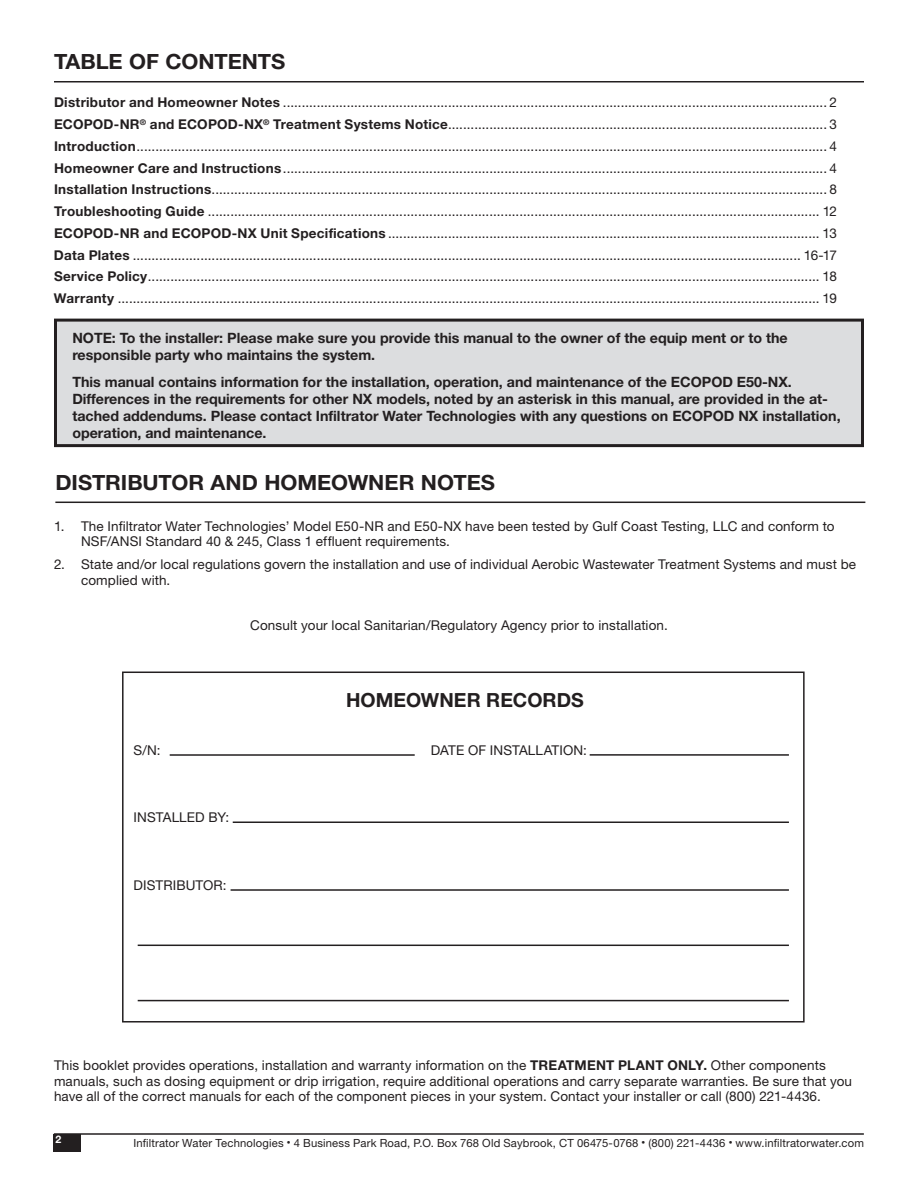
<style>
.page{position:relative;width:918px;height:1188px;background:#fff}
.page>*{position:absolute;margin:0;border:0;box-sizing:border-box;transform-origin:0 0}
.t1{font:700 21px "Helvetica Neue LT Pro";letter-spacing:-.005em;color:#231f20;scale:1.04 1}
.DELTA_-_Header_-_MANUAL{font:700 19.5px "Helvetica Neue LT Pro";color:#231f20}
.t2{font:700 14.25px/17.1px "Helvetica Neue LT Pro";color:#231f20}
.DELTA_-_Bullets_-_MANUAL{font:13.5px/15.8px "Helvetica Neue LT Pro";letter-spacing:.01em;color:#231f20}
.DELTA_-_Paragraph_-_MANUAL{font:13.5px "Helvetica Neue LT Pro";letter-spacing:.005em;color:#231f20}
.t3{font:11.25px "Helvetica Neue LT Pro";letter-spacing:.015em;color:#231f20}
.t4{font:700 10.5px "Helvetica Neue LT Pro";color:#fff}
.s1{font-weight:700}
.s2{font-size:7.5px}
</style>
<div class="page">
<div style="left:56px;top:320px;width:806px;height:126px;background:#dcdddf"></div>
<div style="left:54px;top:319px;width:810px;height:128px;border:3px solid #231f20"></div>
<hr style="left:54px;top:1133px;width:810px;height:2px;background:#231f20">
<div style="left:54px;top:1134px;width:27px;height:18px;background:#231f20"></div>
<hr style="left:54px;top:81px;width:810px;height:1px;background:#231f20">
<hr style="left:55px;top:502px;width:810px;height:1px;background:#231f20">
<div style="left:122px;top:672px;width:683px;height:351px;border:2px solid #231f20"></div>
<hr style="left:170px;top:754px;width:245px;height:2px;background:#231f20">
<hr style="left:590px;top:754px;width:199px;height:2px;background:#231f20">
<hr style="left:233px;top:822px;width:556px;height:1px;background:#231f20">
<hr style="left:231px;top:889px;width:558px;height:2px;background:#231f20">
<hr style="left:138px;top:945px;width:651px;height:1px;background:#231f20">
<hr style="left:138px;top:1000px;width:651px;height:1px;background:#231f20">
<p class="t1" style="left:54px;top:49px;width:224px">TABLE OF CONTENTS</p>
<p class="DELTA_-_Bullets_-_MANUAL" style="left:54px;top:94px;width:784px"><span class="s1">Distributor and Homeowner Notes</span> ................................................................................................................................................. 2</p>
<p class="DELTA_-_Bullets_-_MANUAL" style="left:54px;top:116px;width:785px"><span class="s1">ECOPOD-NR</span><sup>®</sup> <span class="s1">and ECOPOD-NX</span><sup>®</sup> <span class="s1">Treatment Systems Notice</span>..................................................................................................... 3</p>
<p class="DELTA_-_Bullets_-_MANUAL" style="left:54px;top:138px;width:784px"><span class="s1">Introduction</span>........................................................................................................................................................................................ 4</p>
<p class="DELTA_-_Bullets_-_MANUAL" style="left:54px;top:160px;width:784px"><span class="s1">Homeowner Care and Instructions</span>................................................................................................................................................. 4</p>
<p class="DELTA_-_Bullets_-_MANUAL" style="left:54px;top:181px;width:784px"><span class="s1">Installation Instructions</span>.................................................................................................................................................................... 8</p>
<p class="DELTA_-_Bullets_-_MANUAL" style="left:54px;top:203px;width:785px"><span class="s1">Troubleshooting Guide</span> ................................................................................................................................................................... 12</p>
<p class="DELTA_-_Bullets_-_MANUAL" style="left:54px;top:225px;width:784px"><span class="s1">ECOPOD-NR and ECOPOD-NX Unit Specifications</span> ................................................................................................................... 13</p>
<p class="DELTA_-_Bullets_-_MANUAL" style="left:54px;top:247px;width:785px"><span class="s1">Data Plates</span> .................................................................................................................................................................................. 16-17</p>
<p class="DELTA_-_Bullets_-_MANUAL" style="left:54px;top:268px;width:784px"><span class="s1">Service Policy</span>................................................................................................................................................................................... 18</p>
<p class="DELTA_-_Bullets_-_MANUAL" style="left:54px;top:290px;width:785px"><span class="s1">Warranty</span> ........................................................................................................................................................................................... 19</p>
<p class="t2" style="left:72px;top:329px;width:717px">NOTE: To the installer: Please make sure you provide this manual to the owner of the equip ment or to the responsible party who maintains the system.</p>
<p class="t2" style="left:72px;top:373px;width:770px">This manual contains information for the installation, operation, and maintenance of the ECOPOD E50-NX.<br>Differences in the requirements for other NX models, noted by an asterisk in this manual, are provided in the at&shy;tached addendums. Please contact Infiltrator Water Technologies with any questions on ECOPOD NX installation, operation, and maintenance.</p>
<p class="t1" style="left:55px;top:469px;width:424px">DISTRIBUTOR AND HOMEOWNER NOTES</p>
<p class="DELTA_-_Bullets_-_MANUAL" style="left:81px;top:518px;width:755px;text-indent:-27px">1. The Infiltrator Water Technologies’ Model E50-NR and E50-NX have been tested by Gulf Coast Testing, LLC and conform to<br>NSF/ANSI Standard 40 &amp; 245, Class 1 effluent requirements.</p>
<p class="DELTA_-_Bullets_-_MANUAL" style="left:81px;top:556px;width:777px;text-indent:-27px">2. State and/or local regulations govern the installation and use of individual Aerobic Wastewater Treatment Systems and must be complied with.</p>
<p class="DELTA_-_Bullets_-_MANUAL" style="left:250px;top:617px;width:419px">Consult your local Sanitarian/Regulatory Agency prior to installation.</p>
<p class="DELTA_-_Header_-_MANUAL" style="left:346px;top:688px;width:239px">HOMEOWNER RECORDS</p>
<p class="DELTA_-_Paragraph_-_MANUAL" style="left:134px;top:742px;width:29px">S/N:</p>
<p class="DELTA_-_Paragraph_-_MANUAL" style="left:431px;top:742px;width:157px">DATE OF INSTALLATION:</p>
<p class="DELTA_-_Paragraph_-_MANUAL" style="left:134px;top:809px;width:97px">INSTALLED BY:</p>
<p class="DELTA_-_Paragraph_-_MANUAL" style="left:134px;top:877px;width:94px">DISTRIBUTOR:</p>
<p class="DELTA_-_Bullets_-_MANUAL" style="left:54px;top:1057px;width:800px">This booklet provides operations, installation and warranty information on the <span class="s1">TREATMENT PLANT ONLY.</span> Other components manuals, such as dosing equipment or drip irrigation, require additional operations and carry separate warranties. Be sure that you have all of the correct manuals for each of the component pieces in your system. Contact your installer or call (800) 221-4436.</p>
<p class="t4" style="left:55px;top:1133px;width:7px">2</p>
<p class="t3" style="left:133px;top:1136px;width:732px">Infiltrator Water Technologies <span class="s2">•</span> 4 Business Park Road, P.O. Box 768 Old Saybrook, CT 06475-0768 <span class="s2">•</span> (800) 221-4436 <span class="s2">•</span> www.infiltratorwater.com</p>
</div>
